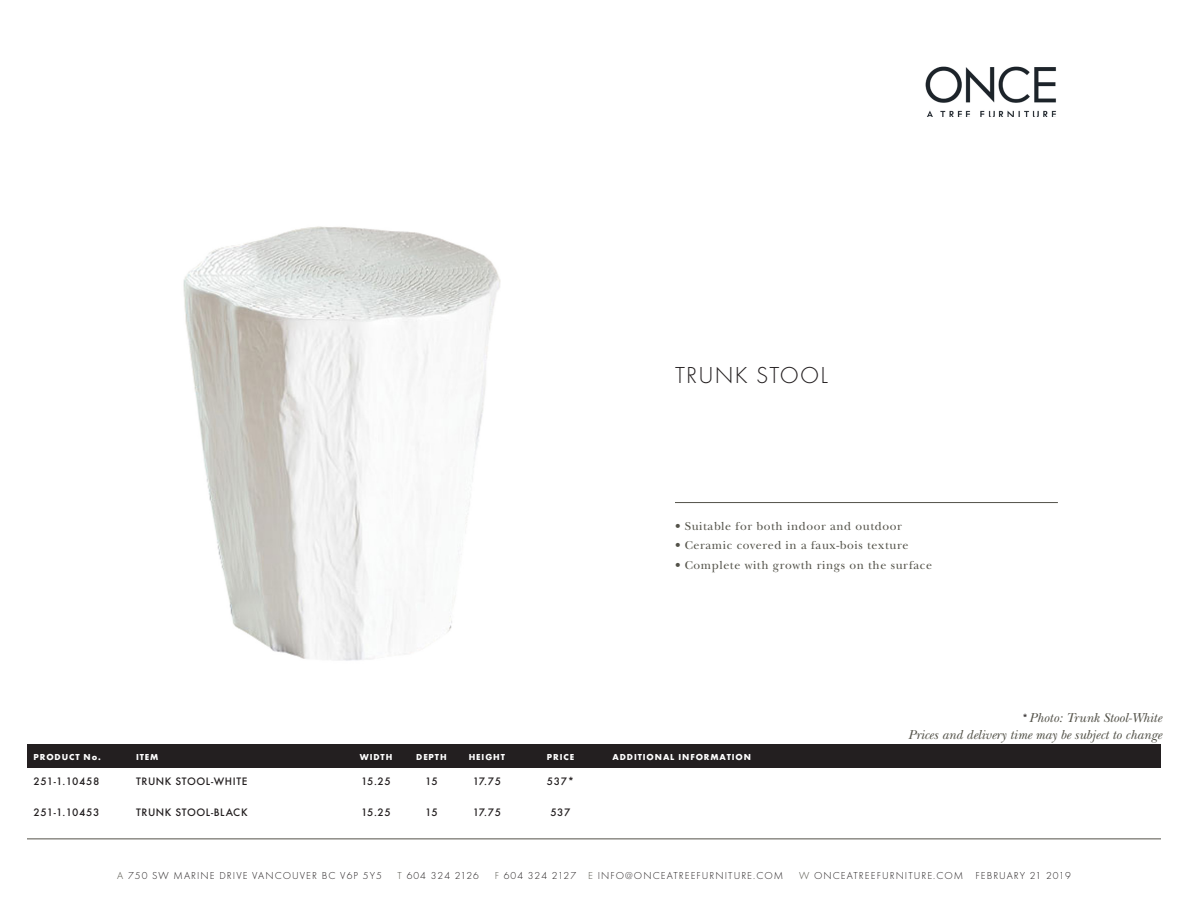
<style>
.page{position:relative;width:1188px;height:918px;background:#fff}
.page>*{position:absolute;margin:0;border:0;box-sizing:border-box;transform-origin:0 0}
.t1{font:300 24px "Futura EFCEOP";letter-spacing:.05em;color:#231f20}
.t2{font:italic 13.5px "New Baskerville Std";color:#535249}
.t3{font:12px "New Baskerville Std";letter-spacing:.05em;color:#535249}
.t4{font:500 11.25px "Futura EFCEOP";letter-spacing:.05em;color:#231f20}
.t5{font:300 10.5px "Futura EFCEOP";letter-spacing:.1em;color:#231f20}
.t6{font:700 9px "Futura EFCEOP";letter-spacing:.1em;color:#fff}
.s1{font-family:"Futura EFCEOP";font-weight:700;font-style:normal;font-size:11.25px;color:#231f20}
.s2{color:#535249}
</style>
<div class="page">
<img style="left:925px;top:66px;width:131px;height:51px">
<hr style="left:27px;top:838px;width:1134px;height:1px;background:#535249">
<hr style="left:675px;top:502px;width:383px;height:1px;background:#535249">
<div style="left:27px;top:744px;width:1134px;height:24px;background:#231f20"></div>
<img style="left:183px;top:226px;width:318px;height:435px">
<p class="t1" style="left:675px;top:362px;width:155px">TRUNK STOOL</p>
<p class="t3" style="left:675px;top:519px;width:228px">• Suitable for both indoor and outdoor</p>
<p class="t3" style="left:675px;top:538px;width:235px">• Ceramic covered in a faux-bois texture</p>
<p class="t3" style="left:675px;top:558px;width:259px">• Complete with growth rings on the surface</p>
<p class="t6" style="left:34px;top:751px;width:69px">PRODUCT No.</p>
<p class="t6" style="left:136px;top:751px;width:24px">ITEM</p>
<p class="t6" style="left:360px;top:751px;width:34px">WIDTH</p>
<p class="t6" style="left:416px;top:751px;width:32px">DEPTH</p>
<p class="t6" style="left:469px;top:751px;width:38px">HEIGHT</p>
<p class="t6" style="left:547px;top:751px;width:29px">PRICE</p>
<p class="t6" style="left:612px;top:751px;width:140px">ADDITIONAL INFORMATION</p>
<p class="t4" style="left:34px;top:774px;width:67px">251-1.10458</p>
<p class="t4" style="left:136px;top:774px;width:113px">TRUNK STOOL-WHITE</p>
<p class="t4" style="left:361px;top:774px;width:31px">15.25</p>
<p class="t4" style="left:425px;top:774px;width:14px">15</p>
<p class="t4" style="left:473px;top:774px;width:30px">17.75</p>
<p class="t4" style="left:547px;top:774px;width:29px">537*</p>
<p class="t4" style="left:34px;top:805px;width:67px">251-1.10453</p>
<p class="t4" style="left:136px;top:805px;width:113px">TRUNK STOOL-BLACK</p>
<p class="t4" style="left:361px;top:805px;width:31px">15.25</p>
<p class="t4" style="left:425px;top:805px;width:14px">15</p>
<p class="t4" style="left:473px;top:805px;width:30px">17.75</p>
<p class="t4" style="left:550px;top:805px;width:22px">537</p>
<p class="t2" style="left:1022px;top:710px;width:141px"><span class="s1">*</span>Photo: Trunk Stool-White</p>
<p class="t2" style="left:908px;top:726px;width:255px">Prices and delivery time may be subject to change</p>
<p class="t5" style="left:117px;top:870px;width:266px"><span class="s2">A</span> 750 SW MARINE DRIVE VANCOUVER BC V6P 5Y5</p>
<p class="t5" style="left:398px;top:870px;width:83px"><span class="s2">T</span> 604 324 2126</p>
<p class="t5" style="left:495px;top:870px;width:290px"><span class="s2">F</span> 604 324 2127 <span class="s2">E</span> INFO@ONCEATREEFURNITURE.COM</p>
<p class="t5" style="left:799px;top:870px;width:273px"><span class="s2">W</span> ONCEATREEFURNITURE.COM FEBRUARY 21 2019</p>
</div>
